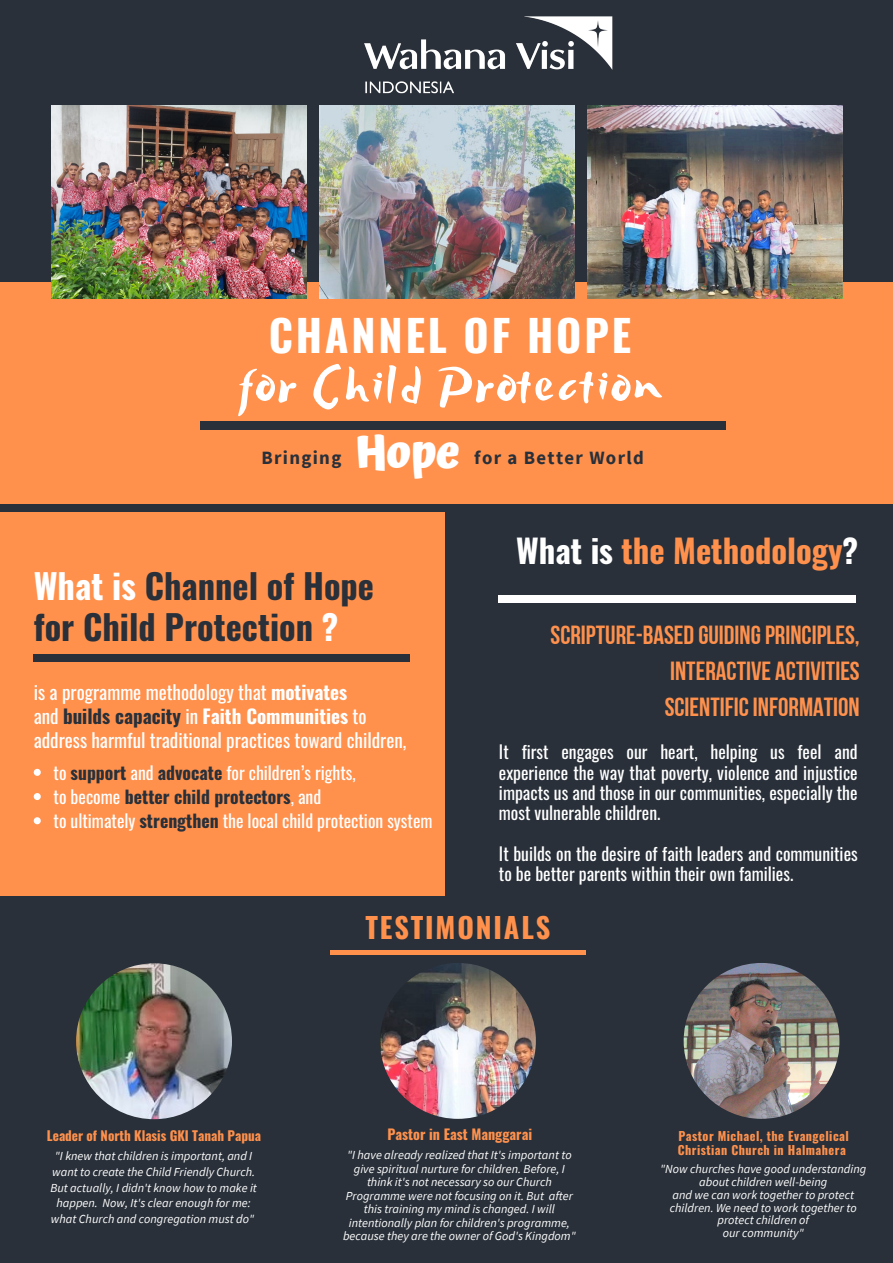
<style>
.page{position:relative;width:893px;height:1263px;background:#293039}
.page>*{position:absolute;margin:0;border:0;box-sizing:border-box;transform-origin:0 0}
.t1{font:52.5px "Beach Resort";letter-spacing:.065em;color:#fff}
.t2{font:700 45.9px "Atma";color:#fff}
.t3{font:700 43.2px "Oswald";letter-spacing:.065em;color:#fff}
.t4{font:700 34.28px/41.1px "Oswald";color:#293039}
.t5{font:700 32.55px "Oswald";color:#ff914d}
.t6{font:700 28.35px "Oswald";letter-spacing:.065em;color:#ff914d}
.t7{font:26.17px/36.3px "Bebas Neue Cyrillic";color:#ff914d;text-align:justify}
.t8{font:19.05px/24px "Oswald";color:#fff}
.t9{font:700 18.75px "Source Sans Pro";letter-spacing:.07em;color:#293039}
.t10{font:17.7px/20.3px "Oswald";color:#fff}
.t11{font:700 14.17px "Oswald";color:#ff914d}
.t12{font:700 13.2px "Oswald";color:#ff914d}
.t13{font:italic 12.3px/13.4px "Source Sans Pro";color:#fff;text-align:center}
.t14{font:700 12.3px/14.2px "Oswald";letter-spacing:.035em;color:#ff914d}
.s1{color:#fff}
.s2{font-weight:700}
.s3{font-weight:700;color:#293039}
</style>
<div class="page">
<div style="left:0;top:283px;width:893px;height:221px;background:#ff914d"></div>
<img style="left:51px;top:106px;width:255px;height:193px">
<img style="left:319px;top:106px;width:255px;height:193px">
<img style="left:587px;top:106px;width:255px;height:193px">
<div style="left:200px;top:421px;width:525px;height:9px;background:#293039"></div>
<div style="left:0;top:512px;width:445px;height:384px;background:#ff914d"></div>
<div style="left:34px;top:654px;width:376px;height:8px;background:#293039"></div>
<svg style="left:34px;top:769px;width:7px;height:7px"></svg>
<svg style="left:34px;top:793px;width:7px;height:7px"></svg>
<svg style="left:34px;top:817px;width:7px;height:7px"></svg>
<img style="left:76px;top:963px;width:156px;height:156px;border-radius:50%">
<div style="left:330px;top:950px;width:256px;height:5px;background:#ff914d"></div>
<img style="left:380px;top:963px;width:156px;height:156px;border-radius:50%">
<img style="left:683px;top:963px;width:156px;height:156px;border-radius:50%">
<div style="left:499px;top:595px;width:357px;height:7px;background:#fff"></div>
<img style="left:323px;top:16px;width:329px;height:100px">
<h3 class="t3" style="left:269px;top:301px;width:364px">CHANNEL OF HOPE</h3>
<h1 class="t1" style="left:238px;top:356px;width:426px">for Child Protection</h1>
<h3 class="t9" style="left:261px;top:446px;width:81px">Bringing</h3>
<h3 class="t9" style="left:474px;top:446px;width:171px">for a Better World</h3>
<h2 class="t2" style="left:356px;top:425px;width:106px">Hope</h2>
<h3 class="t4" style="left:34px;top:564px;width:342px"><span class="s1">What is</span> Channel of Hope for Child Protection <span class="s1">?</span></h3>
<h3 class="t8" style="left:34px;top:679px;width:374px">is a programme methodology that <span class="s2">motivates<br></span>and <span class="s3">builds capacity</span> in <span class="s2">Faith Communities</span> to address harmful traditional practices toward children,</h3>
<h3 class="t10" style="left:54px;top:760px;width:380px;line-height:24.2px">to <span class="s3">support</span> and <span class="s3">advocate</span> for children’s rights,<br>to become <span class="s3">better child protectors</span>, and<br>to ultimately <span class="s3">strengthen</span> the local child protection system</h3>
<h3 class="t5" style="left:516px;top:525px;width:344px"><span class="s1">What is</span> the Methodology<span class="s1">?</span></h3>
<h3 class="t7" style="left:665px;top:619px;width:196px;text-indent:-114px">SCRIPTURE-BASED GUIDINGPRINCIPLES, INTERACTIVE ACTIVITIES SCIENTIFICINFORMATION</h3>
<h3 class="t10" style="left:499px;top:741px;width:360px;text-align:justify">It first engages our heart, helping us feel and experience the way that poverty, violence and injustice impacts us and those in our communities, especially the most vulnerable children.</h3>
<h3 class="t10" style="left:499px;top:843px;width:360px">It builds on the desire of faith leaders and communities to be better parents within their own families.</h3>
<p class="t12" style="left:47px;top:1125px;width:216px">Leader of North Klasis GKI Tanah Papua</p>
<p class="t13" style="left:50px;top:1148px;width:208px;line-height:15.6px">"I knew that children is important, and I want to create the Child Friendly Church.<br>But actually, I didn't know how to make it happen. Now, It's clear enough for me: what Church and congregation must do"</p>
<h3 class="t6" style="left:365px;top:905px;width:186px">TESTIMONIALS</h3>
<p class="t11" style="left:387px;top:1123px;width:146px">Pastor in East Manggarai</p>
<p class="t13" style="left:343px;top:1148px;width:234px">"I have already realized that It's important to give spiritual nurture for children. Before, I think it's not necessary so our Church Programme were not focusing on it. But after this training my mind is changed. I will intentionally plan for children's programme, because they are the owner of God's Kingdom"</p>
<p class="t14" style="left:678px;top:1128px;width:172px">Pastor Michael, the Evangelical<br>Christian Church in Halmahera</p>
<p class="t13" style="left:660px;top:1162px;width:207px;line-height:12.8px">"Now churches have good understanding about children well-being<br>and we can work together to protect children. We need to work together to protect children of<br>our community"</p>
</div>
